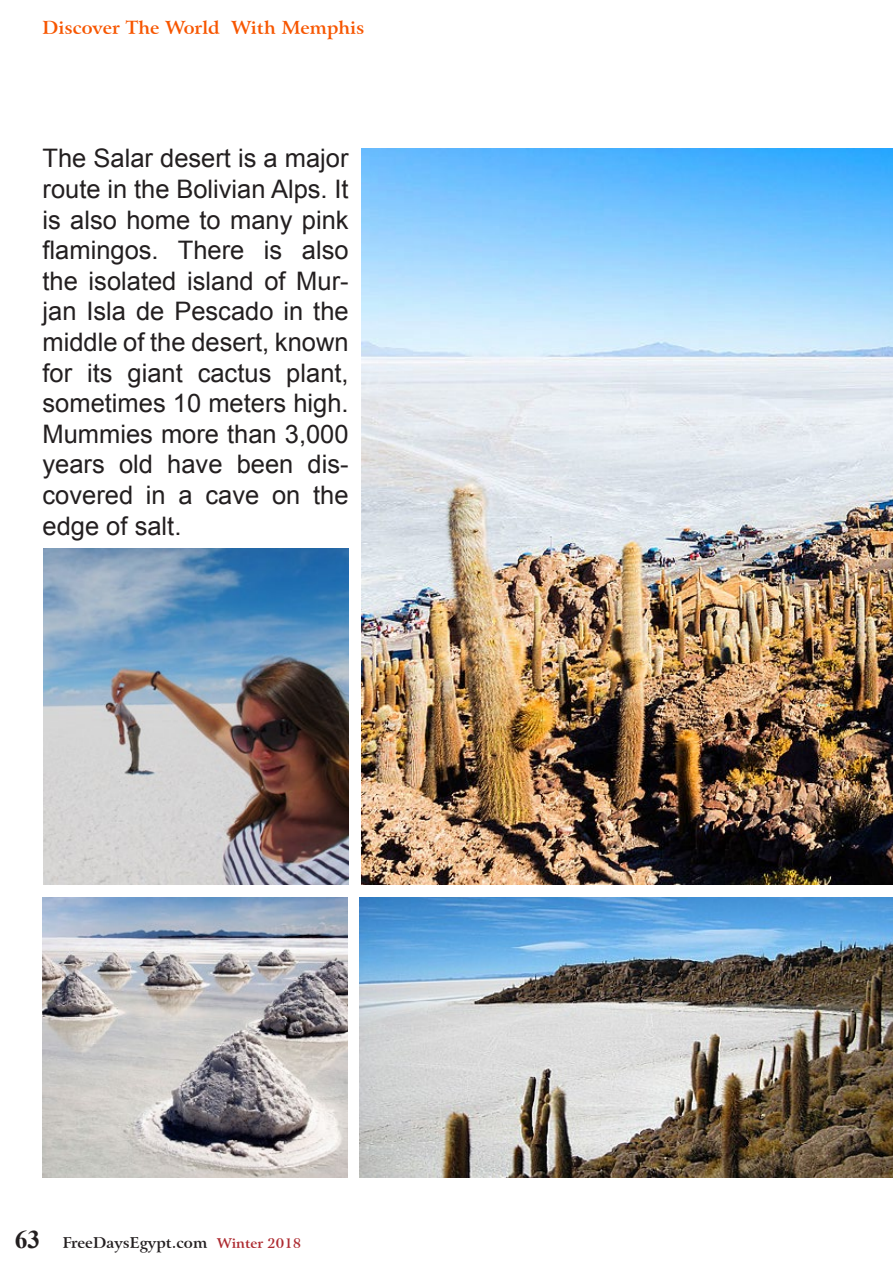
<style>
.page{position:relative;width:893px;height:1263px;background:#fff}
.page>*{position:absolute;margin:0;border:0;box-sizing:border-box;transform-origin:0 0}
.t1{font:25.5px/30.6px "Arial";color:#231f20;text-align:right}
.t2{font:700 25.5px "Times New Roman";color:#231f20}
.t3{font:700 18px "Arrus BT";color:#f75600}
.t4{font:700 15px "Arrus BT";color:#231f20}
.t5{font:700 13.5px "Arrus BT";color:#ad2a30}
</style>
<div class="page">
<img style="left:361px;top:149px;width:532px;height:735px">
<img style="left:359px;top:897px;width:534px;height:281px">
<img style="left:43px;top:549px;width:306px;height:335px">
<img style="left:43px;top:897px;width:305px;height:281px">
<p class="t3" style="left:43px;top:16px;width:179px">Discover The World</p>
<p class="t3" style="left:231px;top:16px;width:135px">With Memphis</p>
<p class="t1" style="left:43px;top:143px;width:308px">The Salar desert is a major route in the Bolivian Alps It. is also home to many pink also</p>
<p class="t1" style="left:43px;top:235px;width:118px">flamingos.</p>
<p class="t1" style="left:43px;top:296px;width:308px">jan Isla de Pescado in the</p>
<p class="t1" style="left:178px;top:235px;width:68px">There</p>
<p class="t1" style="left:264px;top:235px;width:20px">is</p>
<p class="t1" style="left:43px;top:266px;width:308px">the isolated island of Mur-</p>
<p class="t1" style="left:43px;top:327px;width:308px">middle of the desert, known plant,</p>
<p class="t1" style="left:43px;top:358px;width:308px;text-align:left">for<br>sometimes 10 meters high.<br>Mummies more than 3,000</p>
<p class="t1" style="left:313px;top:480px;width:37px">the</p>
<p class="t1" style="left:87px;top:358px;width:27px">its</p>
<p class="t1" style="left:128px;top:358px;width:57px">giant</p>
<p class="t1" style="left:198px;top:358px;width:75px">cactus</p>
<p class="t1" style="left:119px;top:449px;width:36px">old</p>
<p class="t1" style="left:167px;top:449px;width:57px">have</p>
<p class="t1" style="left:237px;top:449px;width:58px">been</p>
<p class="t1" style="left:308px;top:449px;width:43px">dis-</p>
<p class="t1" style="left:43px;top:449px;width:64px">years</p>
<p class="t1" style="left:43px;top:511px;width:140px">edge of salt.</p>
<p class="t1" style="left:43px;top:480px;width:92px">covered</p>
<p class="t1" style="left:146px;top:480px;width:21px">in</p>
<p class="t1" style="left:179px;top:480px;width:16px">a</p>
<p class="t1" style="left:205px;top:480px;width:55px">cave</p>
<p class="t1" style="left:272px;top:480px;width:30px">on</p>
<p class="t2" style="left:15px;top:1221px;width:27px">63</p>
<p class="t4" style="left:63px;top:1233px;width:146px">FreeDaysEgypt.com</p>
<p class="t5" style="left:217px;top:1234px;width:86px">Winter 2018</p>
</div>
